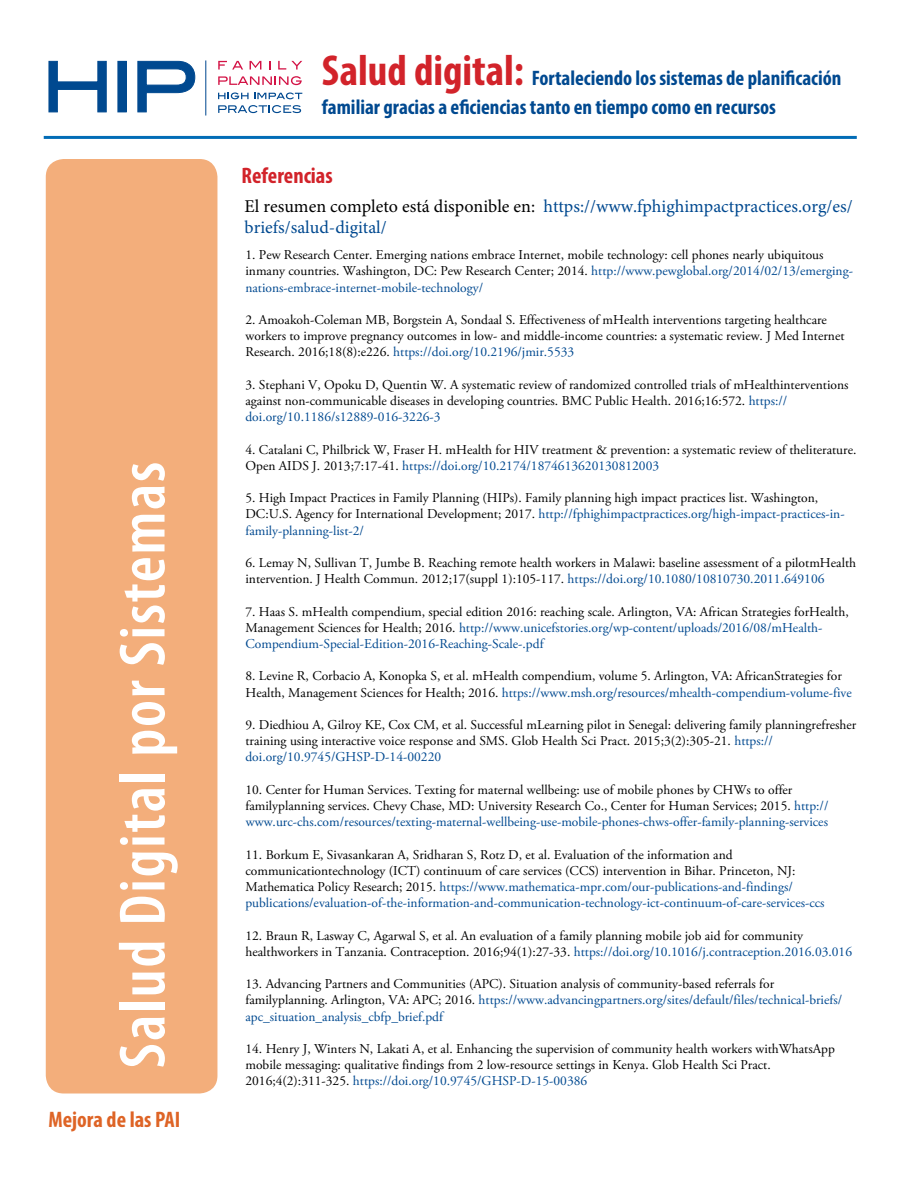
<style>
.page{position:relative;width:918px;height:1188px;background:#fff}
.page>*{position:absolute;margin:0;border:0;box-sizing:border-box;transform-origin:0 0}
.t1{font:600 condensed 66px "Myriad Pro";letter-spacing:.025em;color:#fff}
.t2{font:700 condensed 22.5px "Myriad Pro";color:#de6426}
.t3{font:700 condensed 22.5px "Myriad Pro";color:#d2232a}
.t4{font:700 condensed 21px/28.5px "Myriad Pro";color:#004990}
.t5{font:18px/21.6px "Minion Pro";color:#004990}
.t6{font:13.5px/16.2px "Adobe Garamond Pro";color:#000}
.s1{font-size:43.5px;color:#d2232a}
.s2{color:#000}
.s3{color:#004990}
</style>
<div class="page">
<hr style="left:205px;top:60px;width:1px;height:56px;background:#004990">
<svg style="left:48px;top:61px;width:59px;height:52px"></svg>
<div style="left:118px;top:61px;width:8px;height:51px;background:#004990"></div>
<div style="left:118px;top:61px;width:9px;height:51px;border:1px solid #004990"></div>
<svg style="left:137px;top:61px;width:59px;height:52px"></svg>
<svg style="left:218px;top:92px;width:84px;height:7px"></svg>
<svg style="left:218px;top:105px;width:83px;height:8px"></svg>
<svg style="left:218px;top:61px;width:25px;height:9px"></svg>
<svg style="left:250px;top:61px;width:11px;height:9px"></svg>
<svg style="left:269px;top:61px;width:2px;height:9px"></svg>
<svg style="left:278px;top:61px;width:24px;height:9px"></svg>
<svg style="left:218px;top:76px;width:84px;height:9px"></svg>
<hr style="left:44px;top:136px;width:813px;height:3px;background:#026cb6">
<div style="left:46px;top:159px;width:171px;height:935px;background:#f3ae7b;border-radius:18px"></div>
<h1 class="t1" style="left:102px;top:1068px;width:608px;rotate:-90deg">Salud Digital por Sistemas</h1>
<h2 class="t2" style="left:48px;top:1105px;width:133px">Mejora de las PAI</h2>
<h3 class="t4" style="left:322px;top:64px;width:521px"><span class="s1">Salud digital:</span> Fortaleciendo los sistemas de planificación familiar gracias a eficiencias tanto en tiempo como en recursos</h3>
<h2 class="t3" style="left:242px;top:162px;width:93px">Referencias</h2>
<h3 class="t5" style="left:245px;top:195px;width:610px"><span class="s2">El resumen completo está disponible en:</span> https://www.fphighimpactpractices.org/es/ briefs/salud-digital/</h3>
<p class="t6" style="left:245px;top:247px;width:609px">1. Pew Research Center. Emerging nations embrace Internet, mobile technology: cell phones nearly ubiquitous inmany countries. Washington, DC: Pew Research Center; 2014. <span class="s3">http://www.pewglobal.org/2014/02/13/emerging&shy;nations-embrace-internet-mobile-technology/</span></p>
<p class="t6" style="left:245px;top:312px;width:601px">2. Amoakoh-Coleman MB, Borgstein A, Sondaal S. Effectiveness of mHealth interventions targeting healthcare workers to improve pregnancy outcomes in low- and middle-income countries: a systematic review. J Med Internet<br>Research. 2016;18(8):e226. <span class="s3">https://doi.org/10.2196/jmir.5533</span></p>
<p class="t6" style="left:245px;top:377px;width:605px">3. Stephani V, Opoku D, Quentin W. A systematic review of randomized controlled trials of mHealthinterventions against non-communicable diseases in developing countries. BMC Public Health. 2016;16:572. <span class="s3">https:// doi.org/10.1186/s12889-016-3226-3</span></p>
<p class="t6" style="left:245px;top:442px;width:612px">4. Catalani C, Philbrick W, Fraser H. mHealth for HIV treatment &amp; prevention: a systematic review of theliterature.<br>Open AIDS J. 2013;7:17-41. <span class="s3">https://doi.org/10.2174/1874613620130812003</span></p>
<p class="t6" style="left:245px;top:490px;width:601px">5. High Impact Practices in Family Planning (HIPs). Family planning high impact practices list. Washington,<br>DC:U.S. Agency for International Development; 2017. <span class="s3">http://fphighimpactpractices.org/high-impact-practices-in&shy;family-planning-list-2/</span></p>
<p class="t6" style="left:245px;top:555px;width:612px">6. Lemay N, Sullivan T, Jumbe B. Reaching remote health workers in Malawi: baseline assessment of a pilotmHealth intervention. J Health Commun. 2012;17(suppl 1):105-117. <span class="s3">https://doi.org/10.1080/10810730.2011.649106</span></p>
<p class="t6" style="left:245px;top:604px;width:605px">7. Haas S. mHealth compendium, special edition 2016: reaching scale. Arlington, VA: African Strategies forHealth,<br>Management Sciences for Health; 2016. <span class="s3">http://www.unicefstories.org/wp-content/uploads/2016/08/mHealth-<br>Compendium-Special-Edition-2016-Reaching-Scale-.pdf</span></p>
<p class="t6" style="left:245px;top:668px;width:608px">8. Levine R, Corbacio A, Konopka S, et al. mHealth compendium, volume 5. Arlington, VA: AfricanStrategies for<br>Health, Management Sciences for Health; 2016. <span class="s3">https://www.msh.org/resources/mhealth-compendium-volume-five</span></p>
<p class="t6" style="left:245px;top:717px;width:612px">9. Diedhiou A, Gilroy KE, Cox CM, et al. Successful mLearning pilot in Senegal: delivering family planningrefresher training using interactive voice response and SMS. Glob Health Sci Pract. 2015;3(2):305-21. <span class="s3">https:// doi.org/10.9745/GHSP-D-14-00220</span></p>
<p class="t6" style="left:245px;top:782px;width:585px">10. Center for Human Services. Texting for maternal wellbeing: use of mobile phones by CHWs to offer familyplanning services. Chevy Chase, MD: University Research Co., Center for Human Services; 2015. <span class="s3">http:// www.urc-chs.com/resources/texting-maternal-wellbeing-use-mobile-phones-chws-offer-family-planning-services</span></p>
<p class="t6" style="left:245px;top:847px;width:581px">11. Borkum E, Sivasankaran A, Sridharan S, Rotz D, et al. Evaluation of the information and communicationtechnology (ICT) continuum of care services (CCS) intervention in Bihar. Princeton, NJ:<br>Mathematica Policy Research; 2015. <span class="s3">https://www.mathematica-mpr.com/our-publications-and-findings/ publications/evaluation-of-the-information-and-communication-technology-ict-continuum-of-care-services-ccs</span></p>
<p class="t6" style="left:245px;top:928px;width:608px">12. Braun R, Lasway C, Agarwal S, et al. An evaluation of a family planning mobile job aid for community healthworkers in Tanzania. Contraception. 2016;94(1):27-33. <span class="s3">https://doi.org/10.1016/j.contraception.2016.03.016</span></p>
<p class="t6" style="left:245px;top:976px;width:598px">13. Advancing Partners and Communities (APC). Situation analysis of community-based referrals for familyplanning. Arlington, VA: APC; 2016. <span class="s3">https://www.advancingpartners.org/sites/default/files/technical-briefs/ apc_situation_analysis_cbfp_brief.pdf</span></p>
<p class="t6" style="left:245px;top:1041px;width:591px">14. Henry J, Winters N, Lakati A, et al. Enhancing the supervision of community health workers withWhatsApp mobile messaging: qualitative findings from 2 low-resource settings in Kenya. Glob Health Sci Pract.<br>2016;4(2):311-325. <span class="s3">https://doi.org/10.9745/GHSP-D-15-00386</span></p>
</div>
